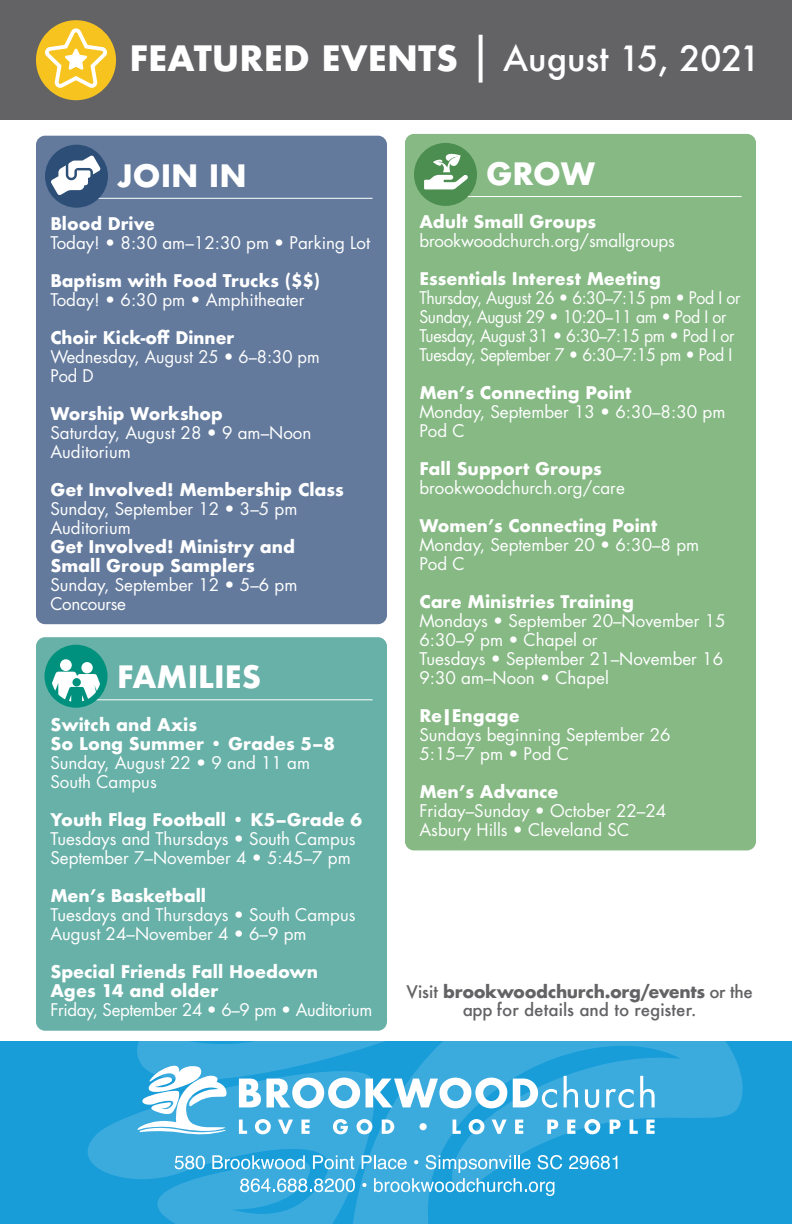
<style>
.page{position:relative;width:792px;height:1224px;background:#fff}
.page>*{position:absolute;margin:0;border:0;box-sizing:border-box;transform-origin:0 0}
.t1{font:700 34px "Futura";color:#fff}
.t2{font:700 30px "Futura";color:#fff}
.t3{font:17px/19px "Futura";color:#fff}
.t4{font:700 17px/19px "Futura";color:#fff}
.t5{font:17px/19px "Futura";letter-spacing:-.025em;color:#fff;scale:.94 1}
.t6{font:500 17px/18px "Futura";color:#636366;text-align:center}
.t7{font:17px "Futura";letter-spacing:-.02em;color:#fff}
.s1{font-weight:500;font-size:51px}
.s2{font-weight:500}
.s3{font-weight:700}
</style>
<div class="page">
<div style="left:0;top:1041px;width:792px;height:183px;background:#199dd9"></div>
<svg style="left:87px;top:1041px;width:656px;height:183px"></svg>
<svg style="left:585px;top:1089px;width:14px;height:19px"></svg>
<svg style="left:606px;top:1089px;width:28px;height:19px"></svg>
<svg style="left:640px;top:1076px;width:15px;height:31px"></svg>
<svg style="left:105px;top:1041px;width:473px;height:94px"></svg>
<svg style="left:584px;top:1119px;width:16px;height:15px"></svg>
<svg style="left:610px;top:1120px;width:11px;height:14px"></svg>
<svg style="left:630px;top:1120px;width:8px;height:14px"></svg>
<svg style="left:646px;top:1120px;width:9px;height:14px"></svg>
<svg style="left:175px;top:1156px;width:30px;height:13px"></svg>
<svg style="left:212px;top:1155px;width:93px;height:14px"></svg>
<svg style="left:313px;top:1155px;width:41px;height:14px"></svg>
<svg style="left:569px;top:1156px;width:48px;height:13px"></svg>
<svg style="left:240px;top:1178px;width:115px;height:14px;background:#7dc7e9"></svg>
<svg style="left:362px;top:1155px;width:200px;height:41px"></svg>
<div style="left:0;top:0;width:792px;height:120px;background:#636366"></div>
<div style="left:36px;top:20px;width:80px;height:80px;background:#f7c41f;border-radius:50%"></div>
<svg style="left:43px;top:25px;width:68px;height:67px"></svg>
<div style="left:36px;top:136px;width:351px;height:488px;background:#637a9d;border-radius:9px"></div>
<hr style="left:67px;top:198px;width:306px;height:1px;background:#fff">
<div style="left:45px;top:145px;width:63px;height:63px;background:#2d4f77;border-radius:50%"></div>
<svg style="left:51px;top:155px;width:50px;height:40px"></svg>
<div style="left:36px;top:637px;width:351px;height:394px;background:#68b1a8;border-radius:9px"></div>
<hr style="left:67px;top:699px;width:306px;height:1px;background:#fff">
<div style="left:45px;top:645px;width:63px;height:63px;background:#00917e;border-radius:50%"></div>
<div style="left:60px;top:659px;width:12px;height:12px;background:#fff;border-radius:50%"></div>
<div style="left:81px;top:662px;width:12px;height:11px;background:#fff;border-radius:50%"></div>
<svg style="left:52px;top:672px;width:48px;height:29px"></svg>
<div style="left:405px;top:134px;width:351px;height:716px;background:#86b984;border-radius:9px"></div>
<hr style="left:436px;top:196px;width:306px;height:1px;background:#fff">
<div style="left:414px;top:143px;width:63px;height:63px;background:#4c8d50;border-radius:50%"></div>
<svg style="left:424px;top:154px;width:44px;height:35px"></svg>
<p class="t1" style="left:130px;top:34px;width:632px">FEATURED EVENTS <span class="s1">|</span> <span class="s2">August 15, 2021</span></p>
<p class="t2" style="left:117px;top:154px;width:131px">JOIN IN</p>
<p class="t4" style="left:50px;top:214px;width:106px">Blood Drive</p>
<p class="t3" style="left:50px;top:233px;width:321px">Today! • 8:30 am–12:30 pm • Parking Lot</p>
<p class="t4" style="left:50px;top:271px;width:271px">Baptism with Food Trucks ($$)</p>
<p class="t3" style="left:50px;top:290px;width:255px">Today! • 6:30 pm • Amphitheater</p>
<p class="t4" style="left:50px;top:328px;width:185px">Choir Kick-off Dinner</p>
<p class="t3" style="left:50px;top:347px;width:271px">Wednesday, August 25 • 6–8:30 pm<br>Pod D</p>
<p class="t4" style="left:50px;top:404px;width:174px">Worship Workshop</p>
<p class="t3" style="left:50px;top:423px;width:263px">Saturday, August 28 • 9 am–Noon<br>Auditorium</p>
<p class="t4" style="left:50px;top:480px;width:295px">Get Involved! Membership Class</p>
<p class="t3" style="left:50px;top:499px;width:249px">Sunday, September 12 • 3–5 pm<br>Auditorium</p>
<p class="t4" style="left:50px;top:537px;width:246px">Get Involved! Ministry and<br>Small Group Samplers</p>
<p class="t3" style="left:50px;top:575px;width:249px">Sunday, September 12 • 5–6 pm<br>Concourse</p>
<p class="t2" style="left:117px;top:655px;width:146px">FAMILIES</p>
<p class="t4" style="left:50px;top:715px;width:286px">Switch and Axis<br>So Long Summer • Grades 5–8</p>
<p class="t3" style="left:50px;top:753px;width:261px">Sunday, August 22 • 9 and 11 am<br>South Campus</p>
<p class="t4" style="left:50px;top:810px;width:313px">Youth Flag Football • K5–Grade 6</p>
<p class="t3" style="left:50px;top:829px;width:307px">Tuesdays and Thursdays • South Campus<br>September 7–November 4 • 5:45–7 pm</p>
<p class="t4" style="left:50px;top:886px;width:157px">Men’s Basketball</p>
<p class="t3" style="left:50px;top:905px;width:307px">Tuesdays and Thursdays • South Campus<br>August 24–November 4 • 6–9 pm</p>
<p class="t4" style="left:50px;top:962px;width:269px">Special Friends Fall Hoedown</p>
<p class="t4" style="left:50px;top:981px;width:169px">Ages 14 and older</p>
<p class="t7" style="left:50px;top:998px;width:323px">Friday, September 24 • 6–9 pm • Auditorium</p>
<p class="t2" style="left:486px;top:152px;width:111px">GROW</p>
<p class="t3" style="left:419px;top:212px;width:257px"><span class="s3">Adult Small Groups </span>brookwoodchurch.org/smallgroups</p>
<p class="t4" style="left:419px;top:269px;width:243px">Essentials Interest Meeting</p>
<p class="t5" style="left:419px;top:288px;width:343px">Thursday, August 26 • 6:30–7:15 pm • Pod I or<br>Sunday, August 29 • 10:20–11 am • Pod I or</p>
<p class="t5" style="left:419px;top:326px;width:337px">Tuesday, August 31 • 6:30–7:15 pm • Pod I or</p>
<p class="t5" style="left:419px;top:345px;width:334px">Tuesday, September 7 • 6:30–7:15 pm • Pod I</p>
<p class="t4" style="left:419px;top:383px;width:214px">Men’s Connecting Point</p>
<p class="t3" style="left:419px;top:402px;width:308px">Monday, September 13 • 6:30–8:30 pm<br>Pod C</p>
<p class="t4" style="left:419px;top:459px;width:184px">Fall Support Groups</p>
<p class="t3" style="left:419px;top:478px;width:207px">brookwoodchurch.org/care</p>
<p class="t4" style="left:419px;top:516px;width:239px">Women’s Connecting Point</p>
<p class="t3" style="left:419px;top:535px;width:281px">Monday, September 20 • 6:30–8 pm<br>Pod C</p>
<p class="t4" style="left:419px;top:592px;width:216px">Care Ministries Training</p>
<p class="t3" style="left:419px;top:611px;width:308px">Mondays • September 20–November 15<br>6:30–9 pm • Chapel or<br>Tuesdays • September 21–November 16<br>9:30 am–Noon • Chapel</p>
<p class="t4" style="left:419px;top:706px;width:102px">Re|Engage</p>
<p class="t3" style="left:419px;top:725px;width:253px">Sundays beginning September 26<br>5:15–7 pm • Pod C</p>
<p class="t4" style="left:419px;top:782px;width:141px">Men’s Advance</p>
<p class="t3" style="left:419px;top:801px;width:248px">Friday–Sunday • October 22–24<br>Asbury Hills • Cleveland SC</p>
<p class="t6" style="left:406px;top:982px;width:348px">Visit <span class="s3">brookwoodchurch.org/events</span> or the app for details and to register.</p>
</div>
